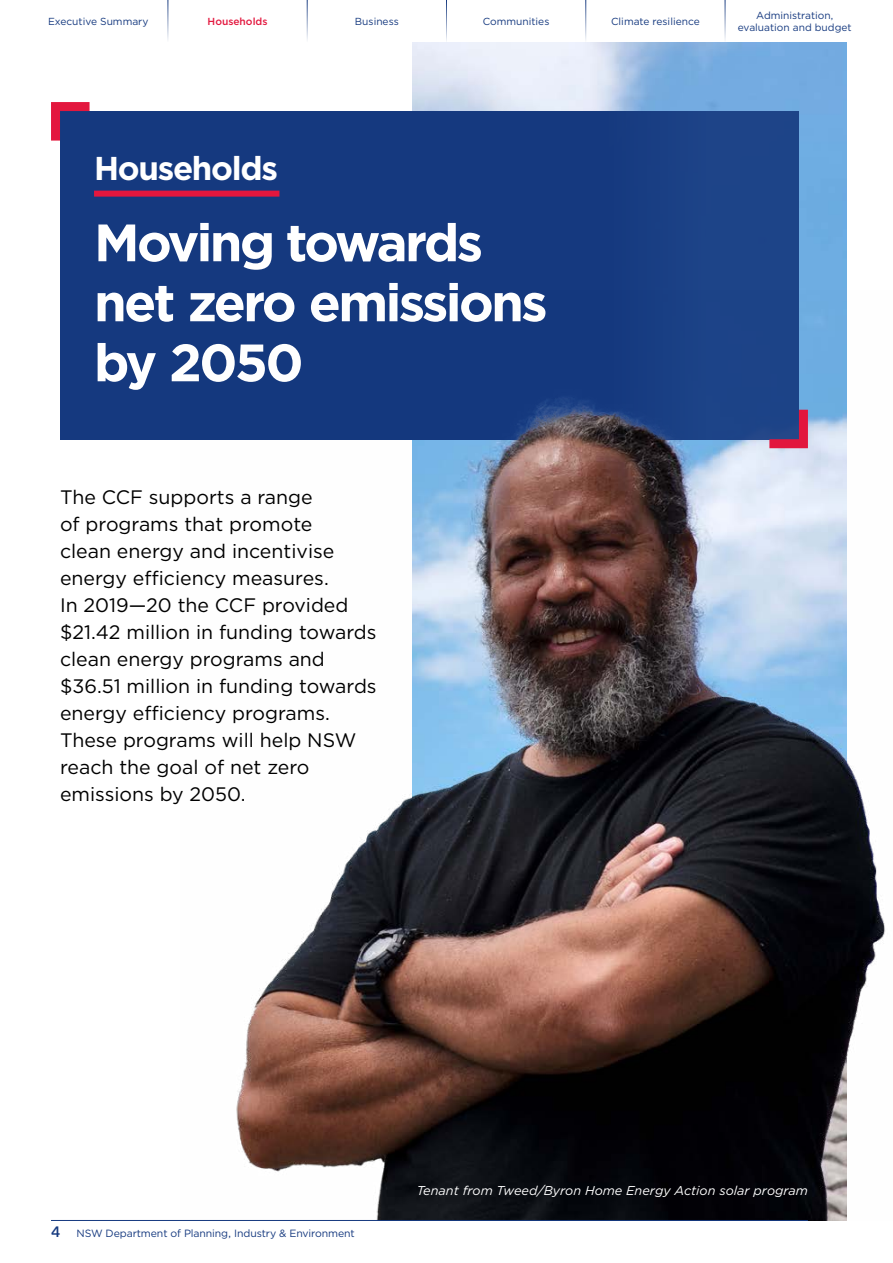
<style>
.page{position:relative;width:893px;height:1263px;background:#fff}
.page>*{position:absolute;margin:0;border:0;box-sizing:border-box;transform-origin:0 0}
.t1{font:700 52.5px/60px "Gotham";letter-spacing:-.05em;color:#fff}
.t2{font:700 33px "Gotham";letter-spacing:-.04em;color:#fff}
.t3{font:19.5px/27px "Gotham";color:#000}
.t4{font:italic 12.75px "Gotham";color:#fff}
.t5{font:10.5px "Gotham";letter-spacing:-.01em;color:#15397f}
.t6{font:10.2px/12px "Gotham";color:#15397f;text-align:center}
.t7{font:500 10.2px "Gotham";color:#e3173e}
.s1{font-weight:500;font-size:15px}
</style>
<div class="page">
<img style="left:412px;top:43px;width:434px;height:248px">
<svg style="left:60px;top:98px;width:752px;height:342px;background:#234688"></svg>
<svg style="left:51px;top:98px;width:48px;height:52px;background:#694d81"></svg>
<img style="left:181px;top:291px;width:705px;height:929px">
<hr style="left:51px;top:1220px;width:757px;height:1px;background:#15397f">
<hr style="left:168px;top:0;width:1px;height:43px;background:#15397f">
<hr style="left:307px;top:0;width:1px;height:43px;background:#15397f">
<hr style="left:446px;top:0;width:1px;height:43px;background:#15397f">
<hr style="left:725px;top:0;width:1px;height:43px;background:#15397f">
<hr style="left:585px;top:0;width:1px;height:43px;background:#15397f">
<p class="t6" style="left:48px;top:15px;width:102px">Executive Summary</p>
<p class="t6" style="left:355px;top:15px;width:45px">Business</p>
<p class="t6" style="left:483px;top:15px;width:68px">Communities</p>
<p class="t6" style="left:611px;top:15px;width:90px">Climate resilience</p>
<p class="t6" style="left:738px;top:9px;width:115px">Administration, evaluation and budget</p>
<p class="t7" style="left:208px;top:15px;width:61px">Households</p>
<h2 class="t2" style="left:94px;top:146px;width:186px">Households</h2>
<h1 class="t1" style="left:94px;top:212px;width:455px">Moving towards net zero emissions by 2050</h1>
<p class="t3" style="left:60px;top:483px;width:318px">The CCF supports a range<br>of programs that promote<br>clean energy and incentivise energy efficiency measures.<br>In 2019—20 the CCF provided $21.42 million in funding towards clean energy programs and $36.51 million in funding towards energy efficiency programs.<br>These programs will help NSW reach the goal of net zero emissions by 2050.</p>
<p class="t5" style="left:51px;top:1226px;width:305px"><span class="s1">4</span> NSW Department of Planning, Industry &amp; Environment</p>
<p class="t4" style="left:417px;top:1182px;width:393px">Tenant from Tweed/Byron Home Energy Action solar program</p>
</div>
